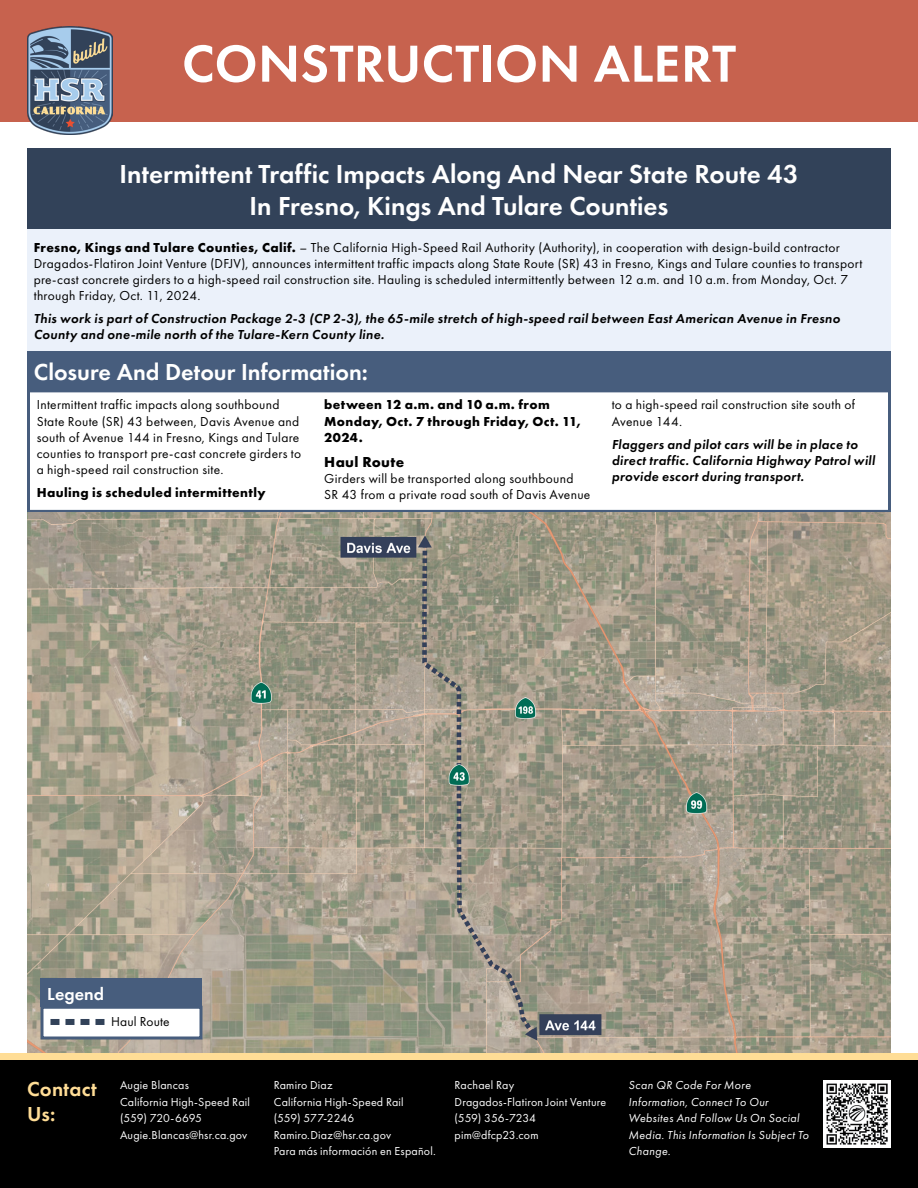
<style>
.page{position:relative;width:918px;height:1188px;background:#fff}
.page>*{position:absolute;margin:0;border:0;box-sizing:border-box;transform-origin:0 0}
.H1_construction_alert_header{font:600 54px "Futura PT";letter-spacing:.005em;color:#fff}
.H2_location{font:600 27px/32.4px "Futura PT";color:#fff;text-align:center}
.H3_information{font:600 24px "Futura PT";color:#fff}
.H4_Contact{font:600 21px/25.2px "Futura PT";letter-spacing:.01em;color:#ffdd96}
.Legend{font:600 18px "Futura PT";color:#fff}
.Title_Bold{font:700 15px "Futura PT";letter-spacing:.025em;color:#000}
.Paragraph{font:13.5px/16.2px "Futura PT";letter-spacing:.02em;color:#000}
.Paragraph_Italic{font:italic 600 13.5px/16.2px "Futura PT";letter-spacing:.025em;color:#000}
.Paragraph_Bold{font:700 13.5px/16.2px "Futura PT";letter-spacing:.025em;color:#000}
.Paragraph_List{font:13.5px "Futura PT";letter-spacing:.01em;color:#000}
.Contact_Name{font:12px "Futura PT";letter-spacing:.015em;color:#fff}
.Contact_info{font:italic 12px/16.5px "Futura PT";letter-spacing:.025em;color:#fff}
.Contact_Name-2{font:12px "Futura PT";letter-spacing:-.01em;color:#fff}
.s1{font-weight:700}
</style>
<div class="page">
<div style="left:0;top:0;width:918px;height:122px;background:#c7624e"></div>
<img style="left:27px;top:27px;width:85px;height:108px">
<div style="left:27px;top:148px;width:864px;height:82px;background:#324259"></div>
<div style="left:27px;top:230px;width:864px;height:121px;background:#ebf1fa"></div>
<div style="left:27px;top:351px;width:864px;height:41px;background:#475d7d"></div>
<div style="left:27px;top:389px;width:864px;height:124px;border:3px solid #475d7d"></div>
<img style="left:27px;top:513px;width:864px;height:540px">
<div style="left:42px;top:1007px;width:159px;height:31px;background:#fff"></div>
<div style="left:40px;top:1006px;width:162px;height:34px;border:3px solid #475d7d"></div>
<svg style="left:50px;top:1019px;width:54px;height:6px"></svg>
<div style="left:40px;top:979px;width:162px;height:28px;background:#475d7d"></div>
<div style="left:0;top:1053px;width:918px;height:135px;background:#000"></div>
<div style="left:0;top:1053px;width:918px;height:7px;background:#ffdd96"></div>
<svg style="left:824px;top:1080px;width:67px;height:68px"></svg>
<img style="left:827px;top:1083px;width:61px;height:61px">
<h1 class="H1_construction_alert_header" style="left:182px;top:30px;width:556px">CONSTRUCTION ALERT</h1>
<h2 class="H2_location" style="left:120px;top:157px;width:680px">Intermittent Traffic Impacts Along And Near State Route 43<br>In Fresno, Kings And Tulare Counties</h2>
<p class="Paragraph" style="left:34px;top:239px;width:830px"><span class="s1">Fresno, Kings and Tulare Counties, Calif.</span> – The California High-Speed Rail Authority (Authority), in cooperation with design-build contractor Dragados-Flatiron Joint Venture (DFJV), announces intermittent traffic impacts along State Route (SR) 43 in Fresno, Kings and Tulare counties to transport pre-cast concrete girders to a high-speed rail construction site. Hauling is scheduled intermittently between 12 a.m. and 10 a.m. from Monday, Oct. 7 through Friday, Oct. 11, 2024.</p>
<p class="Paragraph_Italic" style="left:34px;top:310px;width:808px">This work is part of Construction Package 2-3 (CP 2-3), the 65-mile stretch of high-speed rail between East American Avenue in Fresno<br>County and one-mile north of the Tulare-Kern County line.</p>
<h3 class="H3_information" style="left:34px;top:357px;width:336px">Closure And Detour Information:</h3>
<p class="Paragraph" style="left:37px;top:397px;width:266px">Intermittent traffic impacts along southbound State Route (SR) 43 between, Davis Avenue and south of Avenue 144 in Fresno, Kings and Tulare counties to transport pre-cast concrete girders to a high-speed rail construction site.</p>
<p class="Paragraph_Bold" style="left:37px;top:484px;width:230px">Hauling is scheduled intermittently</p>
<p class="Paragraph_Bold" style="left:324px;top:396px;width:258px">between 12 a.m. and 10 a.m. from<br>Monday, Oct. 7 through Friday, Oct. 11,<br>2024.</p>
<p class="Title_Bold" style="left:324px;top:452px;width:82px">Haul Route</p>
<p class="Paragraph" style="left:324px;top:470px;width:268px">Girders will be transported along southbound<br>SR 43 from a private road south of Davis Avenue</p>
<p class="Paragraph" style="left:612px;top:397px;width:245px">to a high-speed rail construction site south of<br>Avenue 144.</p>
<p class="Paragraph_Italic" style="left:612px;top:436px;width:265px">Flaggers and pilot cars will be in place to direct traffic. California Highway Patrol will provide escort during transport.</p>
<p class="Legend" style="left:47px;top:982px;width:58px">Legend</p>
<p class="Paragraph_List" style="left:111px;top:1013px;width:60px">Haul Route</p>
<h4 class="H4_Contact" style="left:27px;top:1076px;width:71px">Contact<br>Us:</h4>
<p class="Contact_Name" style="left:120px;top:1078px;width:70px">Augie Blancas</p>
<p class="Contact_Name" style="left:120px;top:1095px;width:132px">California High-Speed Rail</p>
<p class="Contact_Name-2" style="left:120px;top:1111px;width:84px">(559) 720-6695</p>
<p class="Contact_Name" style="left:120px;top:1128px;width:129px">Augie.Blancas@hsr.ca.gov</p>
<p class="Contact_Name" style="left:274px;top:1078px;width:60px">Ramiro Diaz</p>
<p class="Contact_Name" style="left:274px;top:1095px;width:132px">California High-Speed Rail</p>
<p class="Contact_Name" style="left:274px;top:1111px;width:82px">(559) 577-2246</p>
<p class="Contact_Name" style="left:274px;top:1128px;width:119px">Ramiro.Diaz@hsr.ca.gov</p>
<p class="Contact_Name" style="left:274px;top:1144px;width:163px">Para más información en Español.</p>
<p class="Contact_Name" style="left:455px;top:1078px;width:61px">Rachael Ray</p>
<p class="Contact_Name" style="left:455px;top:1095px;width:153px">Dragados-Flatiron Joint Venture</p>
<p class="Contact_Name" style="left:455px;top:1111px;width:83px">(559) 356-7234</p>
<p class="Contact_Name" style="left:455px;top:1128px;width:86px">pim@dfcp23.com</p>
<p class="Contact_info" style="left:629px;top:1077px;width:182px">Scan QR Code For More<br>Information, Connect To Our<br>Websites And Follow Us On Social<br>Media. This Information Is Subject To<br>Change.</p>
</div>
